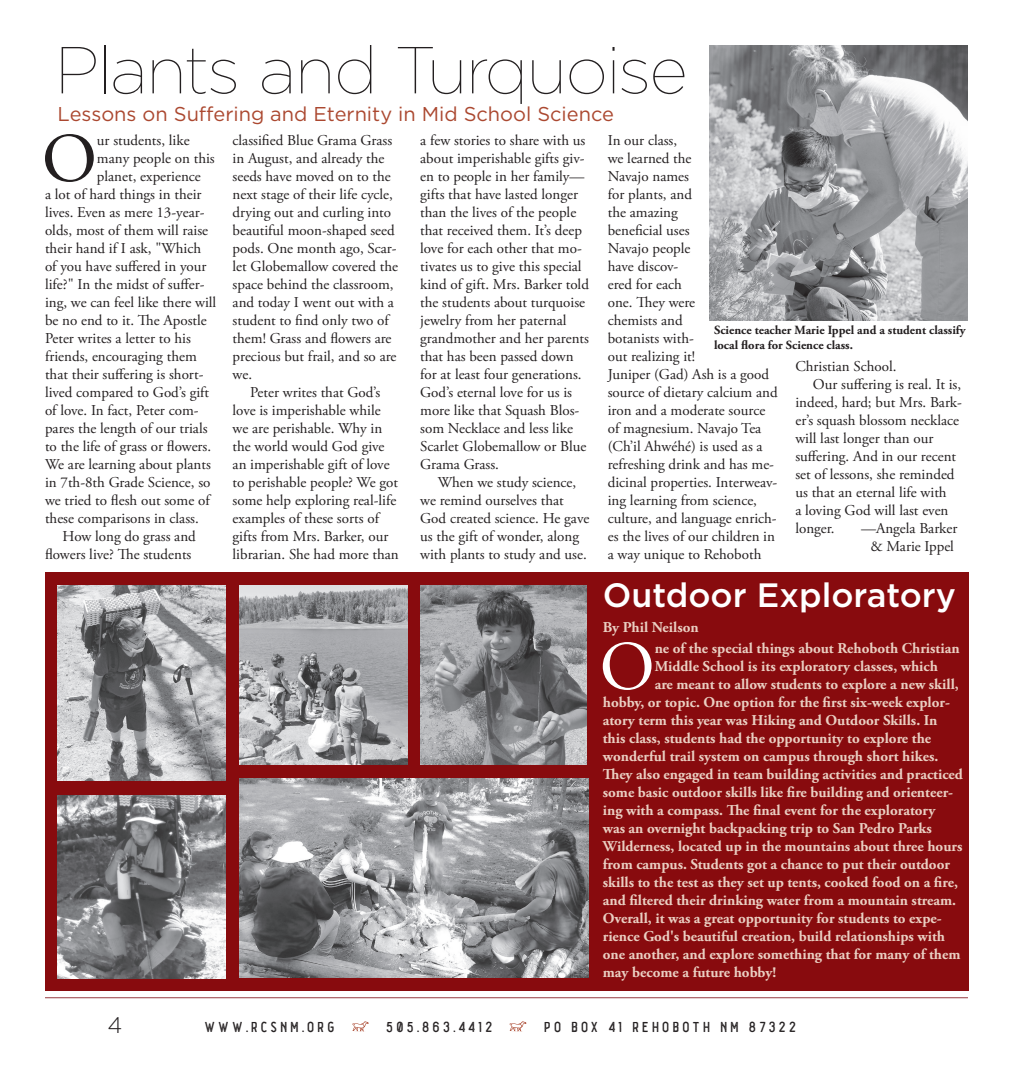
<style>
.page{position:relative;width:1013px;height:1080px;background:#fff}
.page>*{position:absolute;margin:0;border:0;box-sizing:border-box;transform-origin:0 0}
.t1{font:69.25px "Adobe Garamond Pro";color:#231f20}
.t2{font:69.25px "Adobe Garamond Pro";color:#fff}
.t3{font:100 66.25px "Gotham";letter-spacing:-.025em;color:#231f20}
.t4{font:500 33.75px "Gotham";color:#fff}
.t5{font:300 22.5px "Gotham";color:#231f20}
.t6{font:20px "Gotham";color:#ab4830}
.t7{font:17.5px "Sabatons Stamp";letter-spacing:.2em;color:#231f20}
.t8{font:15px/18px "Adobe Garamond Pro";color:#231f20}
.t9{font:700 15px "Adobe Garamond Pro";color:#eacfc2}
.t10{font:700 12.5px/15px "Adobe Garamond Pro";color:#231f20}
</style>
<div class="page">
<hr style="left:45px;top:997px;width:923px;height:1px;background:#953a40">
<img style="left:352px;top:1021px;width:17px;height:11px">
<img style="left:509px;top:1021px;width:18px;height:11px">
<div style="left:45px;top:572px;width:923px;height:419px;background:#880b0e"></div>
<img style="left:58px;top:585px;width:167px;height:196px">
<img style="left:240px;top:778px;width:348px;height:199px">
<img style="left:420px;top:585px;width:167px;height:179px">
<img style="left:58px;top:796px;width:167px;height:183px">
<img style="left:239px;top:585px;width:168px;height:179px">
<img style="left:710px;top:45px;width:257px;height:276px">
<h2 class="t3" style="left:55px;top:34px;width:634px">Plants and Turquoise</h2>
<h3 class="t6" style="left:58px;top:101px;width:558px">Lessons on Suffering and Eternity in Mid School Science</h3>
<h1 class="t1" style="left:42px;top:117px;width:57px">O</h1>
<p class="t8" style="left:97px;top:132px;width:94px">ur students, like</p>
<p class="t8" style="left:97px;top:150px;width:119px">many people on this</p>
<p class="t8" style="left:97px;top:168px;width:105px">planet, experience</p>
<p class="t8" style="left:45px;top:186px;width:158px">a lot of hard things in their</p>
<p class="t8" style="left:45px;top:204px;width:161px">lives. Even as mere 13-year-</p>
<p class="t8" style="left:45px;top:222px;width:165px">olds, most of them will raise</p>
<p class="t8" style="left:45px;top:240px;width:158px">their hand if I ask, "Which</p>
<p class="t8" style="left:45px;top:258px;width:163px">of you have suffered in your</p>
<p class="t8" style="left:45px;top:276px;width:161px">life?" In the midst of suffer-</p>
<p class="t8" style="left:45px;top:294px;width:173px">ing, we can feel like there will</p>
<p class="t8" style="left:45px;top:312px;width:163px">be no end to it. The Apostle</p>
<p class="t8" style="left:45px;top:330px;width:147px">Peter writes a letter to his</p>
<p class="t8" style="left:45px;top:348px;width:153px">friends, encouraging them</p>
<p class="t8" style="left:45px;top:366px;width:160px">that their suffering is short-</p>
<p class="t8" style="left:45px;top:384px;width:166px">lived compared to God’s gift</p>
<p class="t8" style="left:45px;top:402px;width:155px">of love. In fact, Peter com-</p>
<p class="t8" style="left:45px;top:420px;width:164px">pares the length of our trials</p>
<p class="t8" style="left:45px;top:438px;width:168px">to the life of grass or flowers.</p>
<p class="t8" style="left:45px;top:456px;width:167px">We are learning about plants</p>
<p class="t8" style="left:45px;top:474px;width:167px">in 7th-8th Grade Science, so</p>
<p class="t8" style="left:45px;top:492px;width:166px">we tried to flesh out some of</p>
<p class="t8" style="left:45px;top:510px;width:155px">these comparisons in class.</p>
<p class="t8" style="left:63px;top:528px;width:135px">How long do grass and</p>
<p class="t8" style="left:45px;top:546px;width:148px">flowers live? The students</p>
<p class="t8" style="left:233px;top:132px;width:167px">classified Blue Grama Grass in August, and already the seeds have moved on to the next stage of their life cycle, drying out and curling into beautiful moon-shaped seed pods. One month ago, Scar&shy;let Globemallow covered the space behind the classroom, and today I went out with a student to find only two of them! Grass and flowers are precious but frail, and so are we.</p>
<p class="t8" style="left:233px;top:384px;width:167px;text-indent:18px">Peter writes that God’s love is imperishable while we are perishable. Why in the world would God give an imperishable gift of love to perishable people? We got some help exploring real-life examples of these sorts of gifts from Mrs. Barker, our librarian. She had more than</p>
<p class="t8" style="left:420px;top:132px;width:170px">a few stories to share with us about imperishable gifts giv&shy;en to people in her family— gifts that have lasted longer than the lives of the people that received them. It’s deep love for each other that mo&shy;tivates us to give this special kind of gift. Mrs. Barker told the students about turquoise jewelry from her paternal grandmother and her parents that has been passed down for at least four generations.<br>God’s eternal love for us is more like that Squash Blos&shy;som Necklace and less like<br>Scarlet Globemallow or Blue<br>Grama Grass.</p>
<p class="t8" style="left:420px;top:474px;width:171px;text-indent:18px">When we study science, we remind ourselves that<br>God created science. He gave us the gift of wonder, along with plants to study and use.</p>
<p class="t8" style="left:608px;top:132px;width:171px">In our class,<br>we learned the<br>Navajo names<br>for plants, and<br>the amazing<br>beneficial uses<br>Navajo people<br>have discov-<br>ered for each<br>one. They were<br>chemists and<br>botanists with-<br>out realizing it!<br>Juniper (Gad) Ash is a good source of dietary calcium and iron and a moderate source of magnesium. Navajo Tea (Ch’il Ahwéhé) is used as a refreshing drink and has me&shy;dicinal properties. Interweav&shy;ing learning from science, culture, and language enrich&shy;es the lives of our children in a way unique to Rehoboth</p>
<p class="t10" style="left:714px;top:322px;width:253px">Science teacher Marie Ippel and a student classify local flora for Science class.</p>
<p class="t8" style="left:795px;top:358px;width:103px">Christian School.</p>
<p class="t8" style="left:813px;top:376px;width:150px">Our suffering is real. It is,</p>
<p class="t8" style="left:795px;top:394px;width:168px">indeed, hard; but Mrs. Bark-</p>
<p class="t8" style="left:795px;top:412px;width:165px">er’s squash blossom necklace</p>
<p class="t8" style="left:795px;top:430px;width:140px">will last longer than our</p>
<p class="t8" style="left:795px;top:448px;width:162px">suffering. And in our recent</p>
<p class="t8" style="left:795px;top:466px;width:161px">set of lessons, she reminded</p>
<p class="t8" style="left:795px;top:484px;width:153px">us that an eternal life with</p>
<p class="t8" style="left:795px;top:502px;width:155px">a loving God will last even</p>
<p class="t8" style="left:795px;top:520px;width:41px">longer.</p>
<p class="t8" style="left:861px;top:520px;width:98px;text-align:center">—Angela Barker &amp; Marie Ippel</p>
<h3 class="t4" style="left:602px;top:573px;width:355px">Outdoor Exploratory</h3>
<p class="t9" style="left:603px;top:619px;width:97px">By Phil Neilson</p>
<h1 class="t2" style="left:599px;top:625px;width:57px">O</h1>
<p class="t9" style="left:654px;top:639px;width:306px">ne of the special things about Rehoboth Christian</p>
<p class="t9" style="left:654px;top:657px;width:285px">Middle School is its exploratory classes, which</p>
<p class="t9" style="left:654px;top:675px;width:305px">are meant to allow students to explore a new skill,</p>
<p class="t9" style="left:603px;top:693px;width:349px">hobby, or topic. One option for the first six-week explor-</p>
<p class="t9" style="left:603px;top:711px;width:336px">atory term this year was Hiking and Outdoor Skills. In</p>
<p class="t9" style="left:603px;top:729px;width:330px">this class, students had the opportunity to explore the</p>
<p class="t9" style="left:603px;top:747px;width:337px">wonderful trail system on campus through short hikes.</p>
<p class="t9" style="left:603px;top:765px;width:362px">They also engaged in team building activities and practiced</p>
<p class="t9" style="left:603px;top:783px;width:352px">some basic outdoor skills like fire building and orienteer-</p>
<p class="t9" style="left:603px;top:801px;width:334px">ing with a compass. The final event for the exploratory</p>
<p class="t9" style="left:603px;top:819px;width:330px">was an overnight backpacking trip to San Pedro Parks</p>
<p class="t9" style="left:603px;top:837px;width:361px">Wilderness, located up in the mountains about three hours</p>
<p class="t9" style="left:603px;top:855px;width:349px">from campus. Students got a chance to put their outdoor</p>
<p class="t9" style="left:603px;top:873px;width:356px">skills to the test as they set up tents, cooked food on a fire,</p>
<p class="t9" style="left:603px;top:891px;width:355px">and filtered their drinking water from a mountain stream.</p>
<p class="t9" style="left:603px;top:909px;width:340px">Overall, it was a great opportunity for students to expe-</p>
<p class="t9" style="left:603px;top:927px;width:344px">rience God's beautiful creation, build relationships with</p>
<p class="t9" style="left:603px;top:945px;width:359px">one another, and explore something that for many of them</p>
<p class="t9" style="left:603px;top:963px;width:175px">may become a future hobby!</p>
<h3 class="t5" style="left:108px;top:1011px;width:16px">4</h3>
<p class="t7" style="left:205px;top:1017px;width:131px">WWW.RCSNM.ORG</p>
<p class="t7" style="left:387px;top:1017px;width:107px">505.863.4412</p>
<p class="t7" style="left:545px;top:1017px;width:253px">PO BOX 41 REHOBOTH NM 87322</p>
</div>
